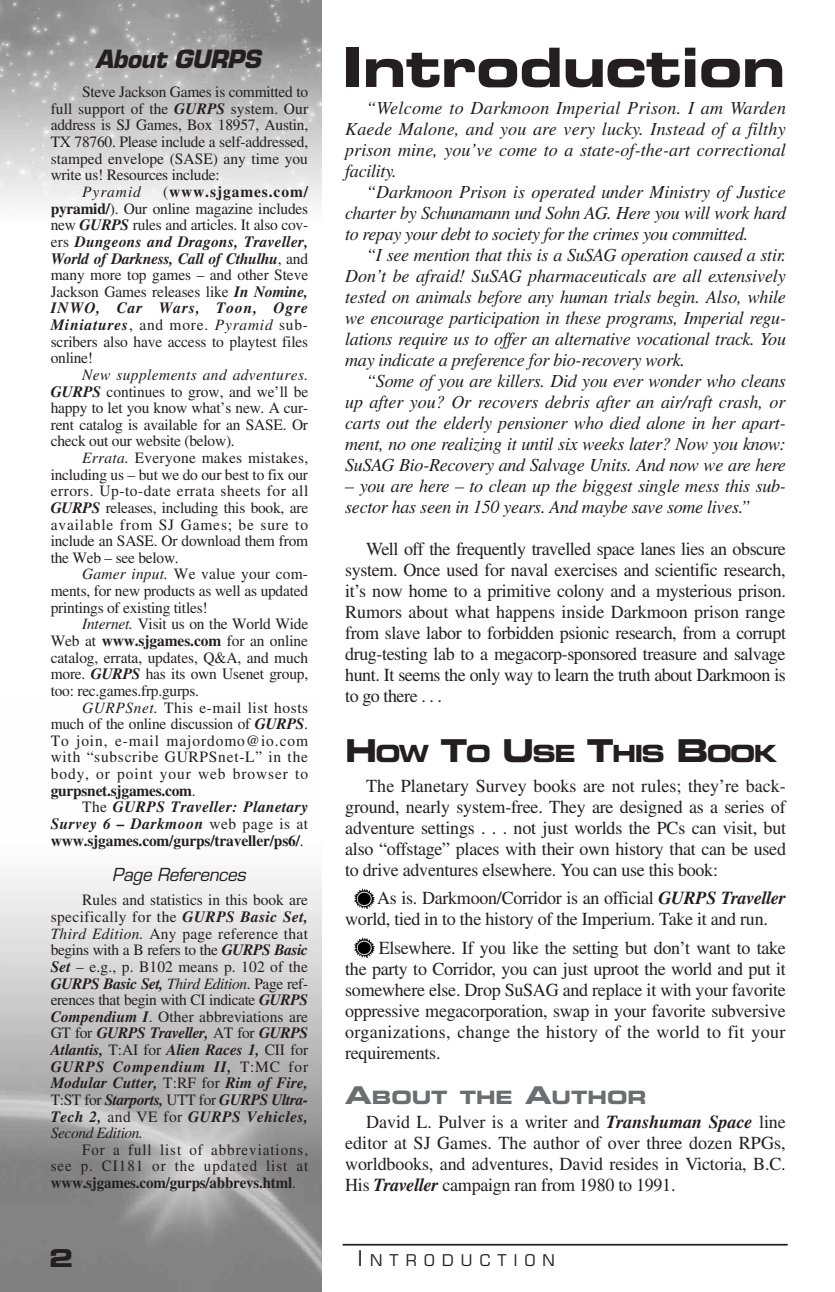
<style>
.page{position:relative;width:835px;height:1292px;background:#fff}
.page>*{position:absolute;margin:0;border:0;box-sizing:border-box;transform-origin:0 0}
.t1{font:54.25px "Eurostile Bold Extended Two";letter-spacing:-.02em;color:#231f20}
.t2{font:italic 700 24.5px "Eurostile";letter-spacing:-.02em;color:#231f20}
.t3{font:24.5px "Eurostile Bold Extended Two";color:#231f20}
.t4{font:23.62px "Eurostile Bold Extended Two";letter-spacing:-.08em;color:#231f20;scale:.96 1}
.t5{font:18.38px/21px "Times";letter-spacing:-.015em;color:#231f20;text-align:justify}
.t6{font:italic 18.38px/21px "Times";letter-spacing:-.015em;color:#231f20;text-align:justify}
.t7{font:18.38px "Eurostile Bold Extended Two";color:#6c6d70}
.t8{font:italic 17.5px "Eurostile";letter-spacing:-.02em;color:#231f20}
.t9{font:15.75px/16.6px "Times";letter-spacing:-.015em;color:#231f20;text-align:justify}
.t10{font:italic 700 15.75px/16.6px "Times";letter-spacing:.025em;color:#231f20;text-align:justify}
.t11{font:15.75px/16.6px "Times";letter-spacing:-.015em;color:#231f20;text-align:justify;scale:.95 1}
.t12{font:15.75px "Eurostile";letter-spacing:.46em;color:#231f20}
.t13{font:italic 15.75px "Times";letter-spacing:.06em;color:#231f20}
.s1{font-weight:700;font-style:italic}
.s2{font-weight:700}
.s3{font-style:italic}
.s4{font-weight:400;font-style:normal}
.s5{font-style:normal}
.s6{font-size:31.5px}
.s7{font-size:24.5px}
.s8{font-size:21px}
</style>
<div class="page">
<img style="left:0;top:0;width:322px;height:207px">
<hr style="left:343px;top:1243px;width:445px;height:2px;background:#231f20">
<img style="left:354px;top:888px;width:21px;height:21px">
<img style="left:354px;top:937px;width:21px;height:21px">
<h2 class="t2" style="left:96px;top:44px;width:167px">About GURPS</h2>
<p class="t9" style="left:51px;top:83px;width:259px;text-indent:32px">Steve Jackson Games is committed to full support of the <span class="s1">GURPS</span> system. Our address is SJ Games, Box 18957, Austin, TX 78760. Please include a self-addressed, stamped envelope (SASE) any time you write us! Resources include:</p>
<p class="t13" style="left:82px;top:183px;width:60px">Pyramid</p>
<p class="t9" style="left:51px;top:183px;width:259px;text-indent:112px">(<span class="s2">www.sjgames.com/ pyramid/</span>). Our online magazine includes new <span class="s1">GURPS</span> rules and articles. It also cov&shy;ers <span class="s1">Dungeons and Dragons, Traveller, World of Darkness, Call of Cthulhu</span>, and many more top games – and other Steve Jackson Games releases like <span class="s1">In Nomine, INWO, Car Wars, Toon, Ogre Miniatures</span>, and more. <span class="s3">Pyramid</span> sub&shy;scribers also have access to playtest files online!</p>
<p class="t9" style="left:51px;top:366px;width:259px;text-indent:32px"><span class="s3">New supplements and adventures.<br></span><span class="s1">GURPS</span> continues to grow, and we’ll be happy to let you know what’s new. A cur&shy;rent catalog is available for an SASE. Or check out our website (below).</p>
<p class="t9" style="left:51px;top:449px;width:259px;text-indent:32px"><span class="s3">Errata.</span> Everyone makes mistakes, including us – but we do our best to fix our errors. Up-to-date errata sheets for all <span class="s1">GURPS</span> releases, including this book, are available from SJ Games; be sure to include an SASE. Or download them from the Web – see below.</p>
<p class="t9" style="left:51px;top:566px;width:259px;text-indent:32px"><span class="s3">Gamer input.</span> We value your com&shy;ments, for new products as well as updated printings of existing titles!</p>
<p class="t9" style="left:51px;top:615px;width:259px;text-indent:32px"><span class="s3">Internet.</span> Visit us on the World Wide Web at <span class="s2">www.sjgames.com</span> for an online catalog, errata, updates, Q&amp;A, and much more. <span class="s1">GURPS</span> has its own Usenet group, too: rec.games.frp.gurps.</p>
<p class="t9" style="left:51px;top:699px;width:259px;text-indent:32px"><span class="s3">GURPSnet.</span> This e-mail list hosts much of the online discussion of <span class="s1">GURPS</span>.<br>To join, e-mail majordomo@io.com with “subscribe GURPSnet-L” in the body, or point your web browser to <span class="s2">gurpsnet.sjgames.com</span>.</p>
<p class="t10" style="left:51px;top:798px;width:259px;text-indent:31px"><span class="s4">The</span> GURPS Traveller: Planetary Survey 6 – Darkmoon <span class="s4">web page is at </span><span class="s5">www.sjgames.com/gurps/traveller/ps6/</span><span class="s4">.</span></p>
<p class="t8" style="left:112px;top:864px;width:135px">Page References</p>
<p class="t9" style="left:51px;top:891px;width:259px;text-indent:32px">Rules and statistics in this book are specifically for the <span class="s1">GURPS Basic Set, </span><span class="s3">Third Edition.</span> Any page reference that begins with a B refers to the <span class="s1">GURPS Basic Set</span> – e.g., p. B102 means p. 102 of the <span class="s1">GURPS Basic Set,</span> <span class="s3">Third Edition</span>. Page ref&shy;erences that begin with CI indicate <span class="s1">GURPS Compendium I</span>. Other abbreviations are GT for <span class="s1">GURPS Traveller,</span> AT for <span class="s1">GURPS Atlantis,</span> T:AI for <span class="s1">Alien Races 1,</span> CII for <span class="s1">GURPS Compendium II,</span> T:MC for <span class="s1">Modular Cutter,</span> T:RF for <span class="s1">Rim of Fire, </span>T:ST for <span class="s1">Starports,</span> UTT for <span class="s1">GURPS Ultra-Tech 2,</span> and VE for <span class="s1">GURPS Vehicles, </span><span class="s3">Second Edition.</span></p>
<p class="t11" style="left:51px;top:1141px;width:272px;text-indent:32px">For a full list of abbreviations, see p. CI181 or the updated list at <span class="s2">www.sjgames.com/gurps/abbrevs.html</span>.</p>
<h1 class="t1" style="left:342px;top:29px;width:445px">Introduction</h1>
<p class="t6" style="left:345px;top:98px;width:442px;text-indent:21px">“Welcome to Darkmoon Imperial Prison. I am Warden Kaede Malone, and you are very lucky. Instead of a filthy prison mine, you’ve come to a state-of-the-art correctional facility.</p>
<p class="t6" style="left:345px;top:182px;width:442px;text-indent:21px">“Darkmoon Prison is operated under Ministry of Justice charter by Schunamann und Sohn AG. Here you will work hard to repay your debt to society for the crimes you committed.</p>
<p class="t6" style="left:345px;top:245px;width:442px;text-indent:21px">“I see mention that this is a SuSAG operation caused a stir.<br>Don’t be afraid! SuSAG pharmaceuticals are all extensively tested on animals before any human trials begin. Also, while we encourage participation in these programs, Imperial regu&shy;lations require us to offer an alternative vocational track. You may indicate a preference for bio-recovery work.</p>
<p class="t6" style="left:345px;top:371px;width:442px;text-indent:21px">“Some of you are killers. Did you ever wonder who cleans up after you? Or recovers debris after an air/raft crash, or carts out the elderly pensioner who died alone in her apart&shy;ment, no one realizing it until six weeks later? Now you know:<br>SuSAG Bio-Recovery and Salvage Units. And now we are here</p>
<p class="t6" style="left:345px;top:476px;width:442px">– you are here – to clean up the biggest single mess this sub&shy;sector has seen in 150 years. And maybe save some lives.”</p>
<p class="t5" style="left:345px;top:538px;width:442px;text-indent:21px">Well off the frequently travelled space lanes lies an obscure system. Once used for naval exercises and scientific research, it’s now home to a primitive colony and a mysterious prison.<br>Rumors about what happens inside Darkmoon prison range from slave labor to forbidden psionic research, from a corrupt drug-testing lab to a megacorp-sponsored treasure and salvage hunt. It seems the only way to learn the truth about Darkmoon is to go there . . .</p>
<h3 class="t4" style="left:345px;top:737px;width:451px"><span class="s6">H</span>OW <span class="s6">T</span>O <span class="s6">U</span>SE <span class="s6">T</span>HIS <span class="s6">B</span>OOK</h3>
<p class="t5" style="left:345px;top:775px;width:442px;text-indent:21px">The Planetary Survey books are not rules; they’re back&shy;ground, nearly system-free. They are designed as a series of adventure settings . . . not just worlds the PCs can visit, but also “offstage” places with their own history that can be used to drive adventures elsewhere. You can use this book:</p>
<p class="t5" style="left:345px;top:887px;width:442px;text-indent:21px">• As is. Darkmoon/Corridor is an official <span class="s1">GURPS Traveller </span>world, tied in to the history of the Imperium. Take it and run.</p>
<p class="t5" style="left:345px;top:937px;width:442px;text-indent:21px">• Elsewhere. If you like the setting but don’t want to take the party to Corridor, you can just uproot the world and put it somewhere else. Drop SuSAG and replace it with your favorite oppressive megacorporation, swap in your favorite subversive organizations, change the history of the world to fit your requirements.</p>
<p class="t7" style="left:345px;top:1084px;width:303px"><span class="s7">A</span>BOUT THE <span class="s7">A</span>UTHOR</p>
<p class="t5" style="left:345px;top:1111px;width:442px;text-indent:21px">David L. Pulver is a writer and <span class="s1">Transhuman Space</span> line editor at SJ Games. The author of over three dozen RPGs, worldbooks, and adventures, David resides in Victoria, B.C.<br>His <span class="s1">Traveller</span> campaign ran from 1980 to 1991.</p>
<h2 class="t3" style="left:49px;top:1241px;width:26px">2</h2>
<p class="t12" style="left:358px;top:1250px;width:198px"><span class="s8">I</span>NTRODUCTION</p>
</div>
